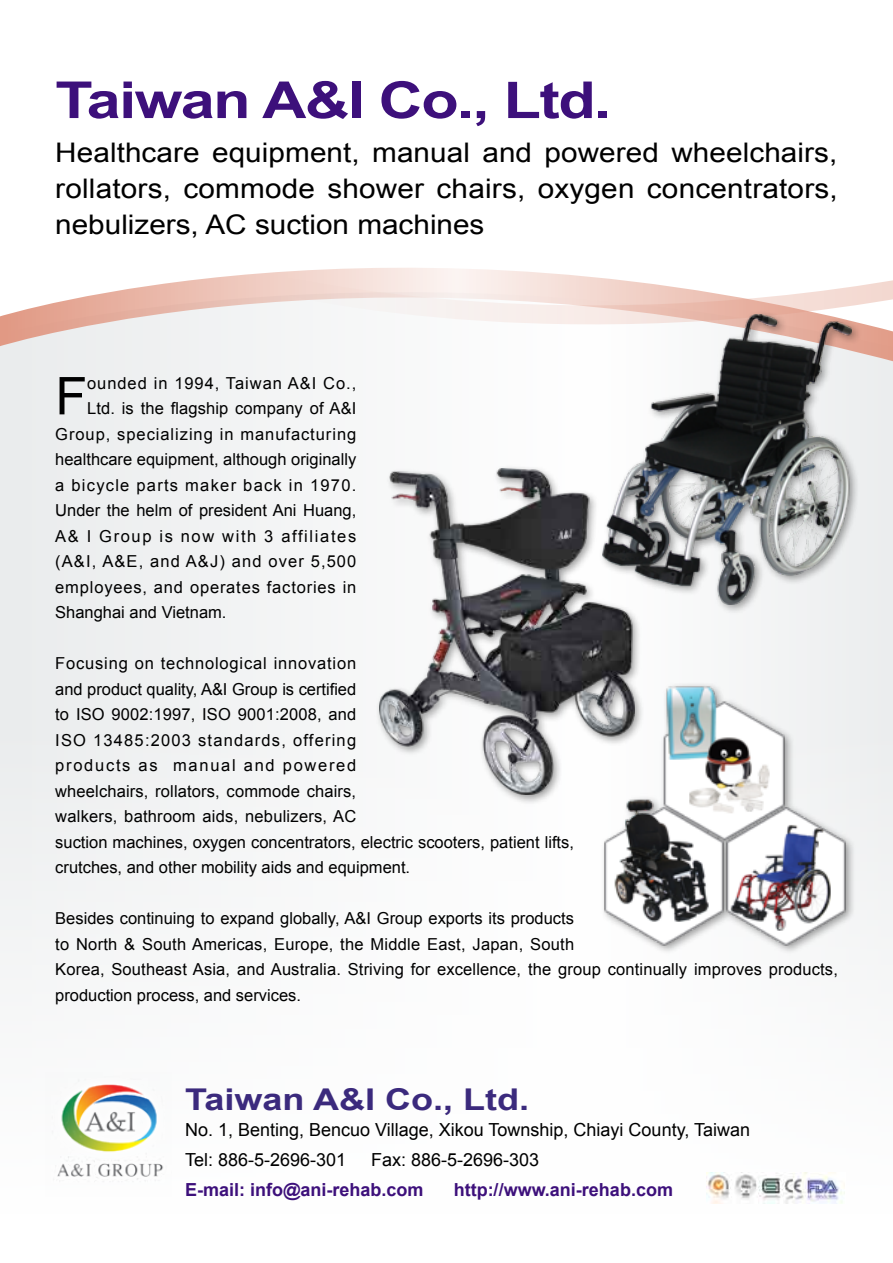
<style>
.page{position:relative;width:893px;height:1263px;background:#fff}
.page>*{position:absolute;margin:0;border:0;box-sizing:border-box;transform-origin:0 0}
.t1{font:52.05px "Arial";color:#000}
.t2{font:700 51px "Arial";letter-spacing:-.025em;color:#3d107b;scale:1.2 1}
.t3{font:700 30px "Arial";color:#3b2a7d;scale:1.2 1}
.t4{font:27px/36px "Arial";color:#000;text-align:justify;scale:1.1 1}
.t5{font:18px/30px "Arial";color:#000}
.t6{font:700 18px "Arial";color:#3d107b}
.t7{font:16.5px/25.5px "Arial";letter-spacing:.01em;color:#000}
.t8{font:16.5px "Arial";letter-spacing:.055em;color:#000}
.t9{font:16.5px "Arial";letter-spacing:.05em;color:#000}
.t10{font:16.5px "Arial";letter-spacing:.075em;color:#000}
.t11{font:16.5px "Arial";letter-spacing:.1em;color:#000}
.t12{font:16.5px "Arial";letter-spacing:.065em;color:#000}
</style>
<div class="page">
<div style="left:0;top:365px;width:313px;height:348px;background:#eff0f1"></div>
<svg style="left:0;top:272px;width:313px;height:93px;fill:#eff0f1"></svg>
<svg style="left:276px;top:268px;width:617px;height:58px"></svg>
<div style="left:600px;top:682px;width:293px;height:311px;background:#f5f6f6"></div>
<img style="left:692px;top:695px;width:160px;height:255px">
<div style="left:374px;top:463px;width:318px;height:495px;background:#000;opacity:.4"></div>
<img style="left:379px;top:469px;width:255px;height:325px">
<div style="left:597px;top:309px;width:296px;height:386px;background:#000;opacity:.4"></div>
<img style="left:602px;top:314px;width:249px;height:291px">
<img style="left:52px;top:1079px;width:112px;height:103px">
<img style="left:707px;top:1172px;width:138px;height:32px">
<h2 class="t2" style="left:55px;top:67px;width:465px">Taiwan A&amp;I Co., Ltd.</h2>
<h3 class="t4" style="left:55px;top:135px;width:713px">Healthcare equipment, manual and powered wheelchairs, rollators, commode shower chairs, oxygen concentrators, nebulizers, AC suction machines</h3>
<h1 class="t1" style="left:55px;top:362px;width:33px">F</h1>
<p class="t8" style="left:87px;top:372px;width:271px">ounded in 1994, Taiwan A&amp;I Co.,</p>
<p class="t7" style="left:87px;top:396px;width:271px">Ltd. is the flagship company of A&amp;I</p>
<p class="t8" style="left:55px;top:423px;width:302px">Group, specializing in manufacturing</p>
<p class="t7" style="left:55px;top:447px;width:303px">healthcare equipment, although originally</p>
<p class="t10" style="left:55px;top:474px;width:303px">a bicycle parts maker back in 1970.</p>
<p class="t7" style="left:55px;top:498px;width:303px">Under the helm of president Ani Huang,</p>
<p class="t11" style="left:55px;top:525px;width:302px">A&amp; I Group is now with 3 affiliates</p>
<p class="t12" style="left:55px;top:551px;width:303px">(A&amp;I, A&amp;E, and A&amp;J) and over 5,500</p>
<p class="t9" style="left:55px;top:576px;width:303px">employees, and operates factories in</p>
<p class="t7" style="left:55px;top:600px;width:173px">Shanghai and Vietnam.</p>
<p class="t7" style="left:55px;top:651px;width:520px">Focusing on technological innovation<br>and product quality, A&amp;I Group is certified<br>to ISO 9002:1997, ISO 9001:2008, and<br>ISO 13485:2003 standards, offering<br>products as manual and powered<br>wheelchairs, rollators, commode chairs,<br>walkers, bathroom aids, nebulizers, AC<br>suction machines, oxygen concentrators, electric scooters, patient lifts, crutches, and other mobility aids and equipment.</p>
<p class="t7" style="left:55px;top:906px;width:784px">Besides continuing to expand globally, A&amp;I Group exports its products<br>to North &amp; South Americas, Europe, the Middle East, Japan, South<br>Korea, Southeast Asia, and Australia. Striving for excellence, the group continually improves products, production process, and services.</p>
<h3 class="t3" style="left:185px;top:1080px;width:288px">Taiwan A&amp;I Co., Ltd.</h3>
<p class="t5" style="left:185px;top:1114px;width:566px">No. 1, Benting, Bencuo Village, Xikou Township, Chiayi County, Taiwan<br>Tel: 886-5-2696-301</p>
<p class="t5" style="left:371px;top:1144px;width:170px">Fax: 886-5-2696-303</p>
<p class="t6" style="left:185px;top:1177px;width:240px">E-mail: info@ani-rehab.com</p>
<p class="t6" style="left:454px;top:1177px;width:221px">http://www.ani-rehab.com</p>
</div>
